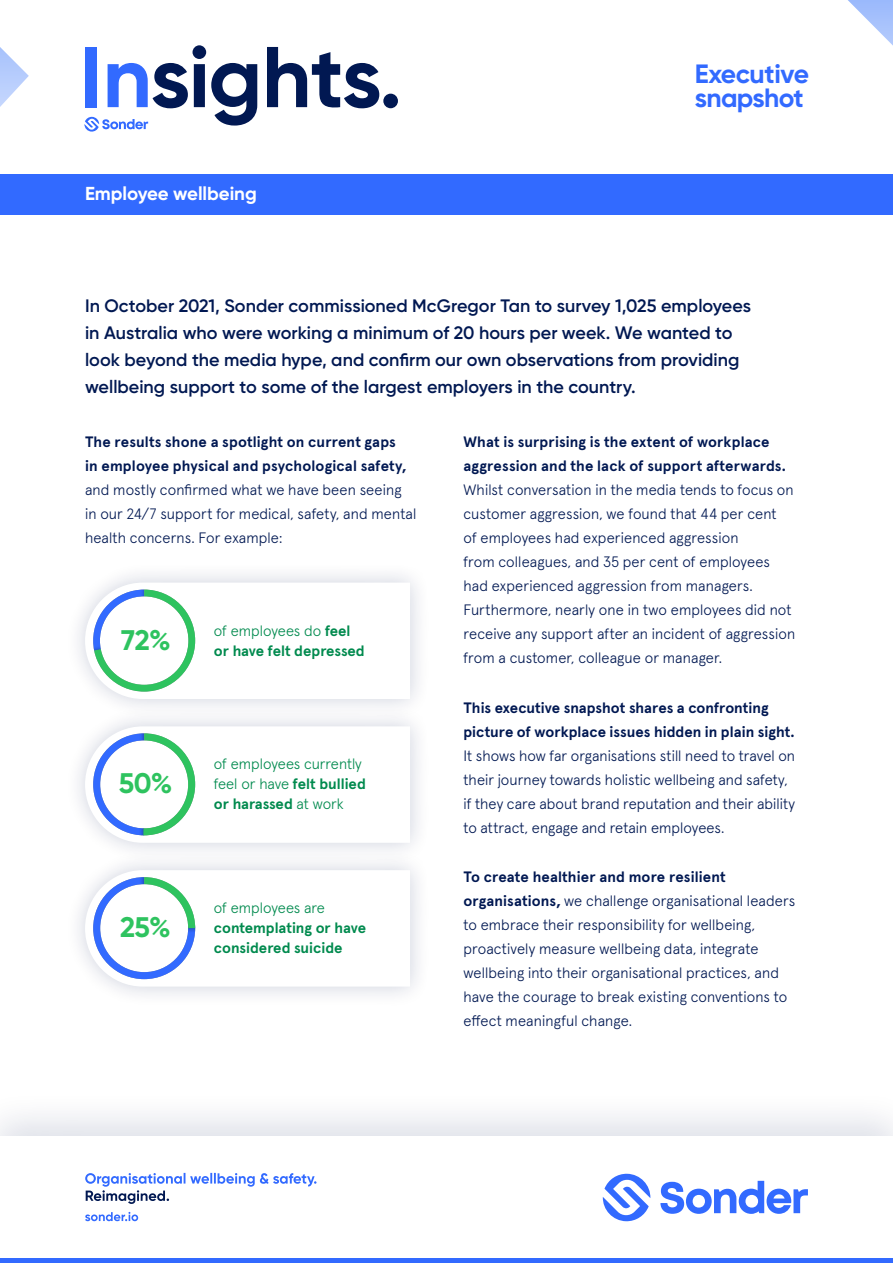
<style>
.page{position:relative;width:893px;height:1263px;background:#fff}
.page>*{position:absolute;margin:0;border:0;box-sizing:border-box;transform-origin:0 0}
.t1{font:700 85.95px "Gilroy";letter-spacing:-.02em;color:#011852}
.Pullout_2nd_Level{font:700 28.35px "Gilroy";color:#2ec35f}
.t2{font:700 26.4px/24.3px "Gilroy";letter-spacing:-.025em;color:#326aff}
.t3{font:700 18.75px "Gilroy";letter-spacing:-.005em;color:#fff}
.Intro{font:600 18px/27px "Gilroy";color:#011852}
.body_copy{font:300 15px/24px "Apercu Pro";letter-spacing:.005em;color:#011852}
.Pullout_3rd_level{font:700 15px/19.8px "Apercu Pro";color:#008a4e}
.Pullout_3rd_level-2{font:300 15px/19.8px "Apercu Pro";color:#008a4e}
.s1{color:#326aff}
.s2{font-weight:700}
.s3{font-weight:300}
</style>
<div class="page">
<svg style="left:84px;top:117px;width:64px;height:15px"></svg>
<svg style="left:848px;top:0;width:45px;height:46px"></svg>
<svg style="left:0;top:47px;width:29px;height:60px"></svg>
<div style="left:65px;top:561px;width:366px;height:159px;background:#011852;opacity:.2"></div>
<svg style="left:85px;top:583px;width:325px;height:116px"></svg>
<div style="left:65px;top:705px;width:366px;height:159px;background:#011852;opacity:.2"></div>
<svg style="left:85px;top:726px;width:325px;height:117px"></svg>
<div style="left:65px;top:849px;width:366px;height:159px;background:#011852;opacity:.2"></div>
<svg style="left:85px;top:870px;width:325px;height:116px"></svg>
<div style="left:0;top:174px;width:893px;height:41px;background:#326aff"></div>
<div style="left:0;top:1090px;width:893px;height:173px;background:#011852;opacity:.13"></div>
<div style="left:0;top:1137px;width:893px;height:126px;background:#fff"></div>
<svg style="left:603px;top:1174px;width:48px;height:47px"></svg>
<svg style="left:660px;top:1181px;width:148px;height:33px"></svg>
<div style="left:0;top:1258px;width:893px;height:5px;background:#326aff"></div>
<svg style="left:85px;top:1212px;width:53px;height:9px"></svg>
<svg style="left:85px;top:1173px;width:231px;height:31px"></svg>
<p class="t1" style="left:80px;top:23px;width:324px"><span class="s1">In</span>sights.</p>
<p class="t3" style="left:85px;top:182px;width:173px">Employee wellbeing</p>
<p class="t2" style="left:695px;top:61px;width:116px">Executive snapshot</p>
<p class="Intro" style="left:85px;top:292px;width:668px">In October 2021, Sonder commissioned McGregor Tan to survey 1,025 employees in Australia who were working a minimum of 20 hours per week. We wanted to look beyond the media hype, and confirm our own observations from providing wellbeing support to some of the largest employers in the country.</p>
<p class="body_copy" style="left:85px;top:429px;width:333px"><span class="s2">The results shone a spotlight on current gaps<br>in employee physical and psychological safety, </span>and mostly confirmed what we have been seeing in our 24/7 support for medical, safety, and mental health concerns. For example:</p>
<p class="body_copy" style="left:463px;top:429px;width:333px"><span class="s2">What is surprising is the extent of workplace aggression and the lack of support afterwards.<br></span>Whilst conversation in the media tends to focus on customer aggression, we found that 44 per cent<br>of employees had experienced aggression<br>from colleagues, and 35 per cent of employees had experienced aggression from managers.<br>Furthermore, nearly one in two employees did not receive any support after an incident of aggression from a customer, colleague or manager.</p>
<p class="body_copy" style="left:463px;top:694px;width:333px"><span class="s2">This executive snapshot shares a confronting picture of workplace issues hidden in plain sight.<br></span>It shows how far organisations still need to travel on their journey towards holistic wellbeing and safety, if they care about brand reputation and their ability to attract, engage and retain employees.</p>
<p class="body_copy" style="left:463px;top:864px;width:333px"><span class="s2">To create healthier and more resilient organisations,</span> we challenge organisational leaders to embrace their responsibility for wellbeing, proactively measure wellbeing data, integrate wellbeing into their organisational practices, and have the courage to break existing conventions to effect meaningful change.</p>
<p class="Pullout_2nd_Level" style="left:121px;top:622px;width:51px">72%</p>
<p class="Pullout_3rd_level" style="left:214px;top:620px;width:152px"><span class="s3">of employees do</span> feel or have felt depressed</p>
<p class="Pullout_3rd_level-2" style="left:214px;top:753px;width:154px">of employees currently feel or have <span class="s2">felt bullied or harassed</span> at work</p>
<p class="Pullout_2nd_Level" style="left:119px;top:766px;width:55px">50%</p>
<p class="Pullout_3rd_level" style="left:214px;top:897px;width:154px"><span class="s3">of employees are </span>contemplating or have considered suicide</p>
<p class="Pullout_2nd_Level" style="left:120px;top:909px;width:52px">25%</p>
</div>
